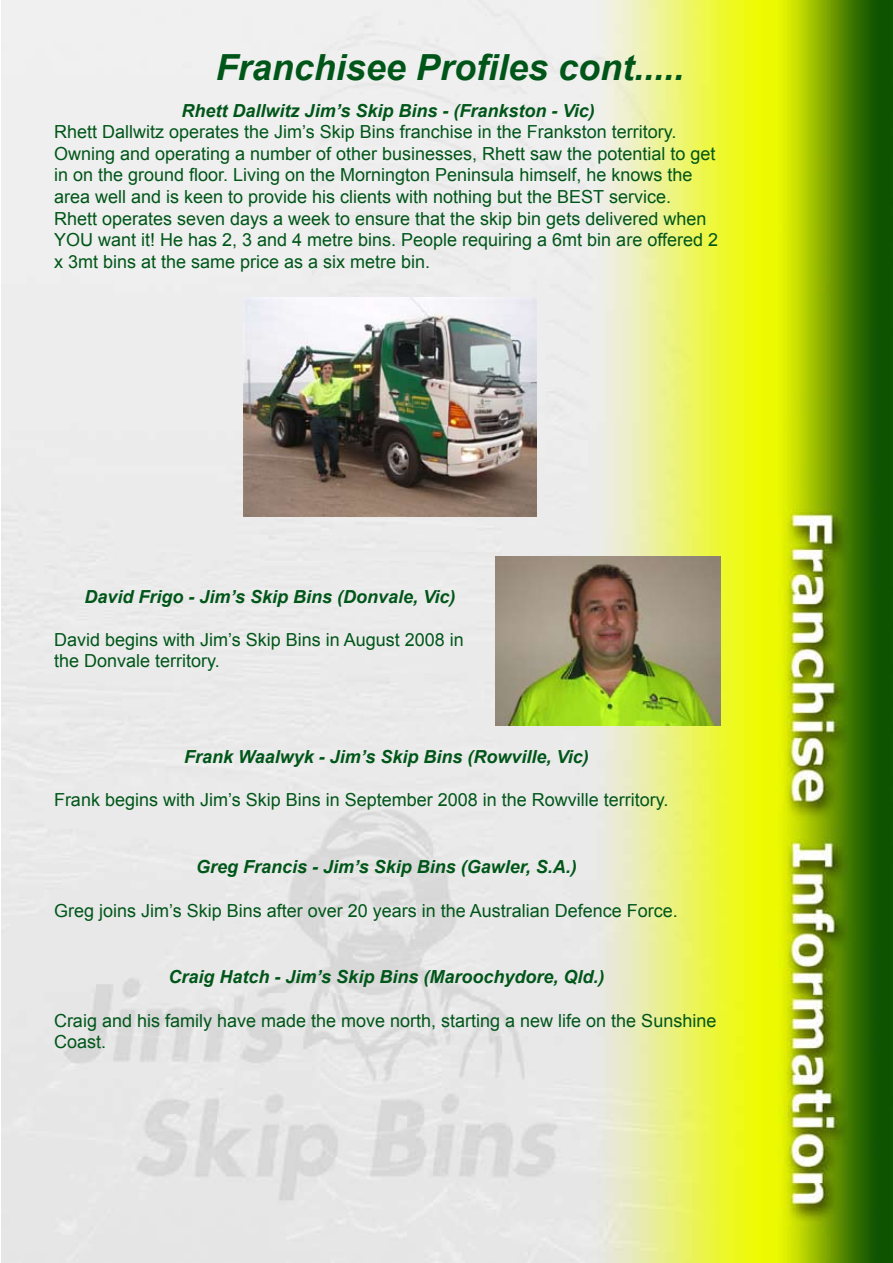
<style>
.page{position:relative;width:893px;height:1263px;background:#fff}
.page>*{position:absolute;margin:0;border:0;box-sizing:border-box;transform-origin:0 0}
.t1{font:italic 700 36px "Arial";color:#005619}
.t2{font:18px/21.6px "Arial";color:#005619}
.t3{font:italic 700 18px "Arial";color:#005619}
</style>
<div class="page">
<img style="left:1px;top:0;width:892px;height:1263px">
<img style="left:244px;top:298px;width:292px;height:219px">
<img style="left:496px;top:556px;width:224px;height:169px">
<h1 class="t1" style="left:216px;top:44px;width:470px">Franchisee Profiles cont.....</h1>
<p class="t3" style="left:182px;top:98px;width:415px">Rhett Dallwitz Jim’s Skip Bins - (Frankston - Vic)</p>
<p class="t2" style="left:54px;top:121px;width:666px">Rhett Dallwitz operates the Jim’s Skip Bins franchise in the Frankston territory.<br>Owning and operating a number of other businesses, Rhett saw the potential to get in on the ground floor. Living on the Mornington Peninsula himself, he knows the area well and is keen to provide his clients with nothing but the BEST service.<br>Rhett operates seven days a week to ensure that the skip bin gets delivered when YOU want it! He has 2, 3 and 4 metre bins. People requiring a 6mt bin are offered 2 x 3mt bins at the same price as a six metre bin.</p>
<p class="t3" style="left:84px;top:585px;width:373px">David Frigo - Jim’s Skip Bins (Donvale, Vic)</p>
<p class="t2" style="left:54px;top:629px;width:411px">David begins with Jim’s Skip Bins in August 2008 in the Donvale territory.</p>
<p class="t3" style="left:184px;top:745px;width:406px">Frank Waalwyk - Jim’s Skip Bins (Rowville, Vic)</p>
<p class="t2" style="left:54px;top:789px;width:616px">Frank begins with Jim’s Skip Bins in September 2008 in the Rowville territory.</p>
<p class="t3" style="left:196px;top:855px;width:382px">Greg Francis - Jim’s Skip Bins (Gawler, S.A.)</p>
<p class="t2" style="left:54px;top:899px;width:625px">Greg joins Jim’s Skip Bins after over 20 years in the Australian Defence Force.</p>
<p class="t3" style="left:169px;top:965px;width:437px">Craig Hatch - Jim’s Skip Bins (Maroochydore, Qld.)</p>
<p class="t2" style="left:54px;top:1009px;width:664px">Craig and his family have made the move north, starting a new life on the Sunshine<br>Coast.</p>
</div>
